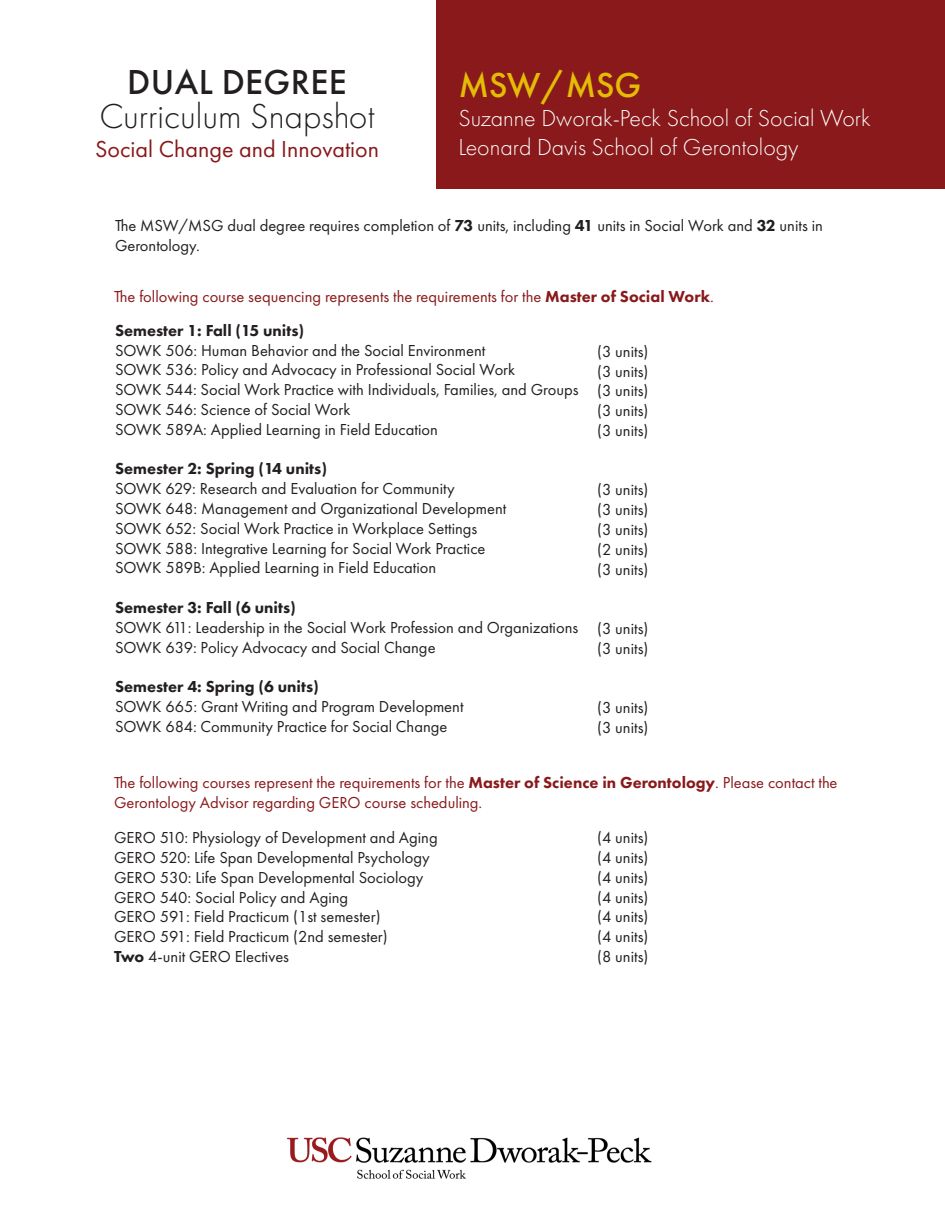
<style>
.page{position:relative;width:945px;height:1215px;background:#fff}
.page>*{position:absolute;margin:0;border:0;box-sizing:border-box;transform-origin:0 0}
.t1{font:300 36px "Futura PT";color:#231f20}
.t2{font:500 36px "Futura PT";letter-spacing:.01em;color:#231f20}
.t3{font:500 36px "Futura PT";color:#e4bb06}
.t4{font:300 24px "Futura PT";color:#fff}
.t5{font:24px "Futura PT";color:#89191b}
.t6{font:16.5px "Futura PT";color:#231f20}
.t7{font:16.5px "Futura PT";color:#89191b}
.t8{font:800 16.5px "Futura PT";color:#231f20}
.s1{font-weight:800}
</style>
<div class="page">
<div style="left:437px;top:0;width:508px;height:188px;background:#89191b"></div>
<img style="left:287px;top:1137px;width:365px;height:42px">
<p class="t2" style="left:127px;top:60px;width:221px">DUAL DEGREE</p>
<p class="t1" style="left:99px;top:96px;width:277px">Curriculum Snapshot</p>
<p class="t5" style="left:95px;top:135px;width:286px">Social Change and Innovation</p>
<p class="t3" style="left:458px;top:64px;width:185px">MSW/MSG</p>
<p class="t4" style="left:458px;top:105px;width:414px">Suzanne Dworak-Peck School of Social Work</p>
<p class="t4" style="left:458px;top:133px;width:342px">Leonard Davis School of Gerontology</p>
<p class="t6" style="left:115px;top:216px;width:709px">The MSW/MSG dual degree requires completion of <span class="s1">73</span> units, including <span class="s1">41</span> units in Social Work and <span class="s1">32</span> units in</p>
<p class="t6" style="left:115px;top:235px;width:86px">Gerontology.</p>
<p class="t7" style="left:114px;top:287px;width:601px">The following course sequencing represents the requirements for the <span class="s1">Master of Social Work</span>.</p>
<p class="t8" style="left:115px;top:320px;width:191px">Semester 1: Fall (15 units)</p>
<p class="t6" style="left:115px;top:340px;width:372px">SOWK 506: Human Behavior and the Social Environment</p>
<p class="t6" style="left:115px;top:360px;width:402px">SOWK 536: Policy and Advocacy in Professional Social Work</p>
<p class="t6" style="left:115px;top:380px;width:465px">SOWK 544: Social Work Practice with Individuals, Families, and Groups</p>
<p class="t6" style="left:115px;top:400px;width:237px">SOWK 546: Science of Social Work</p>
<p class="t6" style="left:115px;top:420px;width:324px">SOWK 589A: Applied Learning in Field Education</p>
<p class="t8" style="left:115px;top:459px;width:213px">Semester 2: Spring (14 units)</p>
<p class="t6" style="left:115px;top:479px;width:341px">SOWK 629: Research and Evaluation for Community</p>
<p class="t6" style="left:115px;top:499px;width:393px">SOWK 648: Management and Organizational Development</p>
<p class="t6" style="left:115px;top:519px;width:364px">SOWK 652: Social Work Practice in Workplace Settings</p>
<p class="t6" style="left:115px;top:538px;width:372px">SOWK 588: Integrative Learning for Social Work Practice</p>
<p class="t6" style="left:115px;top:558px;width:323px">SOWK 589B: Applied Learning in Field Education</p>
<p class="t8" style="left:115px;top:597px;width:182px">Semester 3: Fall (6 units)</p>
<p class="t6" style="left:115px;top:618px;width:465px">SOWK 611: Leadership in the Social Work Profession and Organizations</p>
<p class="t6" style="left:115px;top:637px;width:322px">SOWK 639: Policy Advocacy and Social Change</p>
<p class="t8" style="left:115px;top:676px;width:205px">Semester 4: Spring (6 units)</p>
<p class="t6" style="left:115px;top:697px;width:350px">SOWK 665: Grant Writing and Program Development</p>
<p class="t6" style="left:115px;top:717px;width:334px">SOWK 684: Community Practice for Social Change</p>
<p class="t6" style="left:597px;top:342px;width:53px">(3 units)</p>
<p class="t6" style="left:597px;top:361px;width:53px">(3 units)</p>
<p class="t6" style="left:597px;top:381px;width:53px">(3 units)</p>
<p class="t6" style="left:597px;top:401px;width:53px">(3 units)</p>
<p class="t6" style="left:597px;top:421px;width:53px">(3 units)</p>
<p class="t6" style="left:597px;top:480px;width:53px">(3 units)</p>
<p class="t6" style="left:597px;top:500px;width:53px">(3 units)</p>
<p class="t6" style="left:597px;top:520px;width:53px">(3 units)</p>
<p class="t6" style="left:597px;top:540px;width:53px">(2 units)</p>
<p class="t6" style="left:597px;top:559px;width:53px">(3 units)</p>
<p class="t6" style="left:597px;top:619px;width:53px">(3 units)</p>
<p class="t6" style="left:597px;top:639px;width:53px">(3 units)</p>
<p class="t6" style="left:597px;top:698px;width:53px">(3 units)</p>
<p class="t6" style="left:597px;top:718px;width:53px">(3 units)</p>
<p class="t7" style="left:114px;top:773px;width:725px">The following courses represent the requirements for the <span class="s1">Master of Science in Gerontology</span>. Please contact the</p>
<p class="t7" style="left:114px;top:793px;width:370px">Gerontology Advisor regarding GERO course scheduling.</p>
<p class="t6" style="left:114px;top:828px;width:325px">GERO 510: Physiology of Development and Aging</p>
<p class="t6" style="left:114px;top:848px;width:317px">GERO 520: Life Span Developmental Psychology</p>
<p class="t6" style="left:114px;top:867px;width:311px">GERO 530: Life Span Developmental Sociology</p>
<p class="t6" style="left:114px;top:887px;width:236px">GERO 540: Social Policy and Aging</p>
<p class="t6" style="left:114px;top:907px;width:268px">GERO 591: Field Practicum (1st semester)</p>
<p class="t6" style="left:114px;top:927px;width:275px">GERO 591: Field Practicum (2nd semester)</p>
<p class="t6" style="left:114px;top:947px;width:176px"><span class="s1">Two</span> 4-unit GERO Electives</p>
<p class="t6" style="left:597px;top:828px;width:53px">(4 units)</p>
<p class="t6" style="left:597px;top:848px;width:53px">(4 units)</p>
<p class="t6" style="left:597px;top:867px;width:53px">(4 units)</p>
<p class="t6" style="left:597px;top:887px;width:53px">(4 units)</p>
<p class="t6" style="left:597px;top:907px;width:53px">(4 units)</p>
<p class="t6" style="left:597px;top:927px;width:53px">(4 units)</p>
<p class="t6" style="left:597px;top:947px;width:53px">(8 units)</p>
</div>
